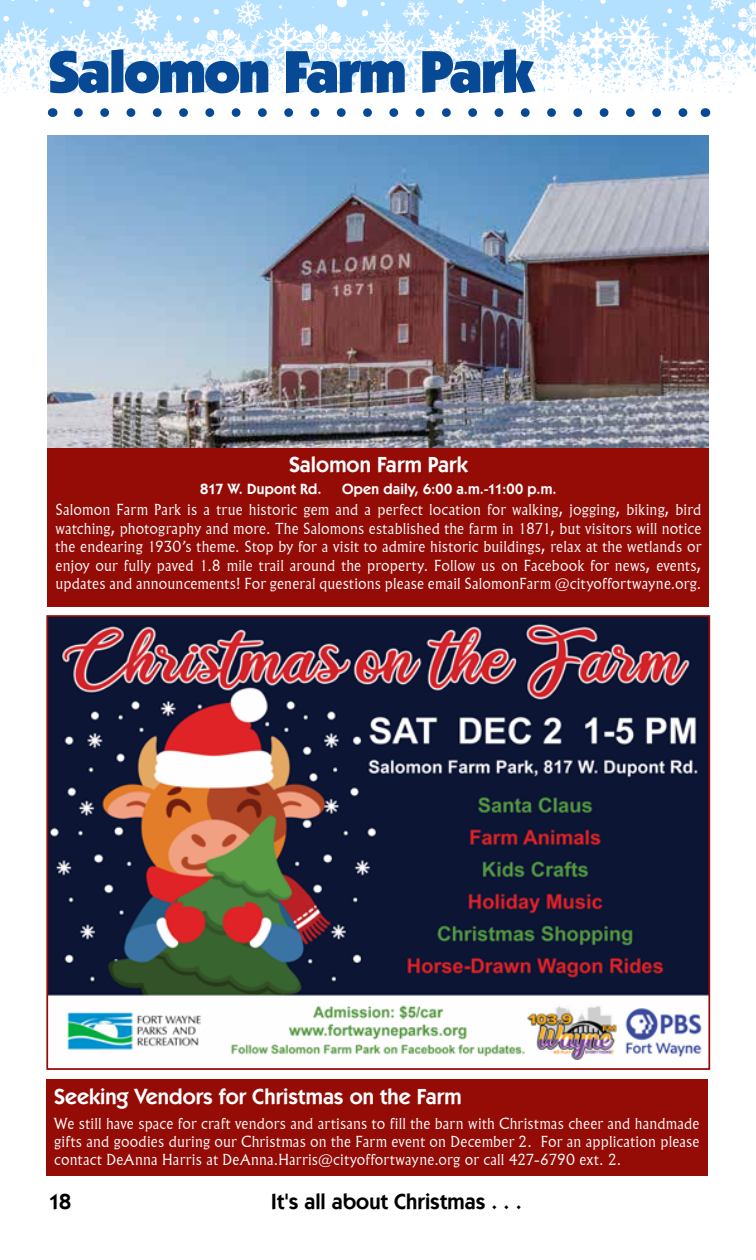
<style>
.page{position:relative;width:756px;height:1260px;background:#fff}
.page>*{position:absolute;margin:0;border:0;box-sizing:border-box;transform-origin:0 0}
.t1{font:900 59.5px "Kabel IT Cby BT";letter-spacing:-.045em;color:#074995}
.t2{font:600 21.88px "Kabel IT Cby BT";letter-spacing:.005em;color:#fff}
.t3{font:600 21.88px "Kabel IT Cby BT";letter-spacing:.005em;color:#000}
.t4{font:300 14.88px/18.4px "Flareserif 821 BT";letter-spacing:.01em;color:#fff;text-align:justify}
.t5{font:600 14.88px "Kabel IT Cby BT";letter-spacing:.015em;color:#fff}
</style>
<div class="page">
<svg style="left:0;top:0;width:756px;height:111px"></svg>
<svg style="left:78px;top:108px;width:614px;height:9px"></svg>
<div style="left:48px;top:448px;width:661px;height:158px;background:#950c07"></div>
<img style="left:47px;top:135px;width:662px;height:313px">
<div style="left:46px;top:1080px;width:661px;height:96px;background:#950c07"></div>
<img style="left:49px;top:618px;width:658px;height:442px">
<div style="left:46px;top:615px;width:664px;height:455px;border:2px solid #950c07"></div>
<h1 class="t1" style="left:48px;top:35px;width:488px">Salomon Farm Park</h1>
<h2 class="t2" style="left:289px;top:451px;width:180px">Salomon Farm Park</h2>
<p class="t5" style="left:200px;top:480px;width:123px">817 W. Dupont Rd.</p>
<p class="t5" style="left:342px;top:480px;width:216px">Open daily, 6:00 a.m.-11:00 p.m.</p>
<p class="t4" style="left:56px;top:500px;width:647px">Salomon Farm Park is a true historic gem and a perfect location for walking, jogging, biking, bird watching, photography and more. The Salomons established the farm in 1871, but visitors will notice the endearing 1930’s theme. Stop by for a visit to admire historic buildings, relax at the wetlands or enjoy our fully paved 1.8 mile trail around the property. Follow us on Facebook for news, events, updates and announcements! For general questions please email SalomonFarm @cityoffortwayne.org.</p>
<h2 class="t2" style="left:54px;top:1083px;width:409px">Seeking Vendors for Christmas on the Farm</h2>
<p class="t4" style="left:54px;top:1114px;width:647px">We still have space for craft vendors and artisans to fill the barn with Christmas cheer and handmade gifts and goodies during our Christmas on the Farm event on December 2. For an application please contact DeAnna Harris at DeAnna.Harris@cityoffortwayne.org or call 427-6790 ext. 2.</p>
<h2 class="t3" style="left:48px;top:1188px;width:25px">18</h2>
<h2 class="t3" style="left:271px;top:1188px;width:252px">It's all about Christmas . . .</h2>
</div>
